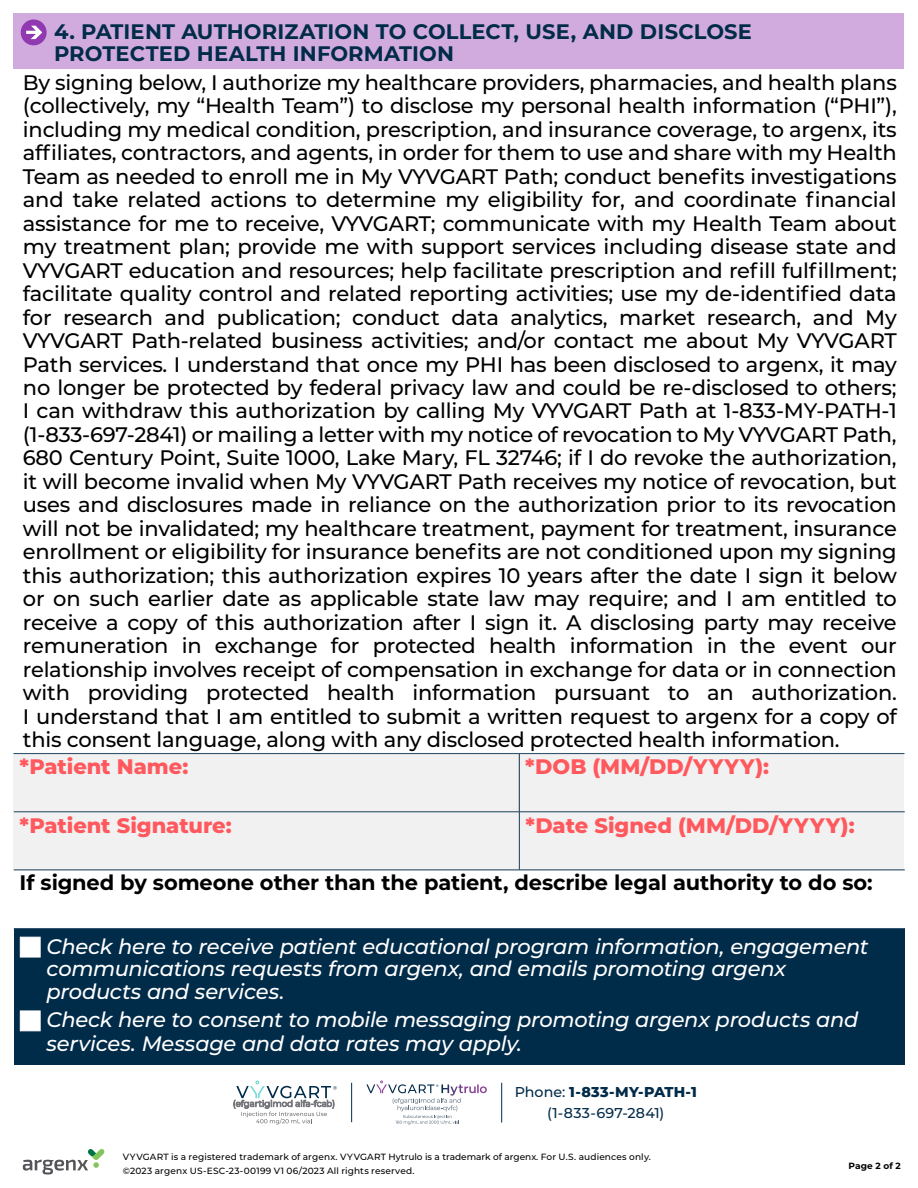
<style>
.page{position:relative;width:918px;height:1188px;background:#fff}
.page>*{position:absolute;margin:0;border:0;box-sizing:border-box;transform-origin:0 0}
.P_14pt_style{font:500 21px/23.5px "Montserrat";letter-spacing:-.01em;color:#000;text-align:justify}
.t1{font:italic 500 21px/22.5px "Montserrat";letter-spacing:-.015em;color:#fff}
.t2{font:700 21px/22.5px "Montserrat";letter-spacing:.01em;color:#002b49}
.t3{font:800 21px "Montserrat";color:#ff585d}
.t4{font:700 21px "Montserrat";letter-spacing:-.005em;color:#000}
.t5{font:500 14.25px/20.5px "Montserrat";letter-spacing:.015em;color:#002b49;text-align:center}
.t6{font:500 9px/13.5px "Montserrat";letter-spacing:.015em;color:#000}
.t7{font:700 9px "Montserrat";letter-spacing:.02em;color:#000}
.s1{font-weight:800}
</style>
<div class="page">
<div style="left:14px;top:929px;width:891px;height:136px;background:#002b49"></div>
<div style="left:14px;top:812px;width:890px;height:58px;background:#f1f1f2"></div>
<div style="left:14px;top:753px;width:890px;height:65px;background:#f1f1f2"></div>
<div style="left:14px;top:14px;width:890px;height:55px;background:#d2abde"></div>
<div style="left:21px;top:19px;width:26px;height:26px;background:#9039b1;border-radius:50%"></div>
<svg style="left:26px;top:26px;width:16px;height:13px"></svg>
<svg style="left:23px;top:1149px;width:81px;height:26px"></svg>
<div style="left:20px;top:937px;width:20px;height:20px;background:#fff;border:1px solid #fff"></div>
<div style="left:20px;top:1011px;width:20px;height:20px;background:#fff;border:1px solid #fff"></div>
<hr style="left:351px;top:1083px;width:1px;height:39px;background:#002b49">
<svg style="left:234px;top:1081px;width:103px;height:43px"></svg>
<svg style="left:366px;top:1081px;width:121px;height:43px"></svg>
<hr style="left:501px;top:1083px;width:1px;height:40px;background:#002b49">
<hr style="left:14px;top:753px;width:890px;height:1px;background:#33556d">
<hr style="left:14px;top:811px;width:891px;height:1px;background:#33556d">
<hr style="left:14px;top:928px;width:891px;height:1px;background:#33556d">
<hr style="left:14px;top:869px;width:891px;height:1px;background:#33556d">
<hr style="left:519px;top:754px;width:1px;height:116px;background:#33556d">
<p class="t2" style="left:54px;top:19px;width:700px">4. PATIENT AUTHORIZATION TO COLLECT, USE, AND DISCLOSE<br>PROTECTED HEALTH INFORMATION</p>
<p class="P_14pt_style" style="left:23px;top:70px;width:876px">By signing below, I authorize my healthcare providers, pharmacies, and health plans (collectively, my “Health Team”) to disclose my personal health information (“PHI”), including my medical condition, prescription, and insurance coverage, to argenx, its affiliates, contractors, and agents, in order for them to use and share with my Health Team as needed to enroll me in My VYVGART Path; conduct benefits investigations and take related actions to determine my eligibility for, and coordinate financial assistance for me to receive, VYVGART; communicate with my Health Team about my treatment plan; provide me with support services including disease state and VYVGART education and resources; help facilitate prescription and refill fulfillment; facilitate quality control and related reporting activities; use my de-identified data for research and publication; conduct data analytics, market research, and My VYVGART Path-related business activities; and/or contact me about My VYVGART Path services. I understand that once my PHI has been disclosed to argenx, it may no longer be protected by federal privacy law and could be re-disclosed to others; I can withdraw this authorization by calling My VYVGART Path at 1-833-MY-PATH-1 (1-833-697-2841) or mailing a letter with my notice of revocation to My VYVGART Path, 680 Century Point, Suite 1000, Lake Mary, FL 32746; if I do revoke the authorization, it will become invalid when My VYVGART Path receives my notice of revocation, but uses and disclosures made in reliance on the authorization prior to its revocation will not be invalidated; my healthcare treatment, payment for treatment, insurance enrollment or eligibility for insurance benefits are not conditioned upon my signing this authorization; this authorization expires 10 years after the date I sign it below or on such earlier date as applicable state law may require; and I am entitled to receive a copy of this authorization after I sign it. A disclosing party may receive remuneration in exchange for protected health information in the event our relationship involves receipt of compensation in exchange for data or in connection with providing protected health information pursuant to an authorization.<br>I understand that I am entitled to submit a written request to argenx for a copy of this consent language, along with any disclosed protected health information.</p>
<p class="t3" style="left:20px;top:751px;width:170px">*Patient Name:</p>
<p class="t3" style="left:525px;top:751px;width:245px">*DOB (MM/DD/YYYY):</p>
<p class="t3" style="left:20px;top:811px;width:214px">*Patient Signature:</p>
<p class="t3" style="left:525px;top:811px;width:331px">*Date Signed (MM/DD/YYYY):</p>
<p class="t4" style="left:20px;top:868px;width:855px">If signed by someone other than the patient, describe legal authority to do so:</p>
<p class="t1" style="left:47px;top:934px;width:824px">Check here to receive patient educational program information, engagement communications requests from argenx, and emails promoting argenx products and services.</p>
<p class="t1" style="left:47px;top:1007px;width:813px;line-height:24px">Check here to consent to mobile messaging promoting argenx products and services. Message and data rates may apply.</p>
<p class="t5" style="left:515px;top:1081px;width:184px">Phone: <span class="s1">1-833-MY-PATH-1 </span>(1-833-697-2841)</p>
<p class="t6" style="left:123px;top:1150px;width:530px">VYVGART is a registered trademark of argenx. VYVGART Hytrulo is a trademark of argenx. For U.S. audiences only. ©2023 argenx US-ESC-23-00199 V1 06/2023 All rights reserved.</p>
<p class="t7" style="left:848px;top:1159px;width:54px">Page 2 of 2</p>
</div>
